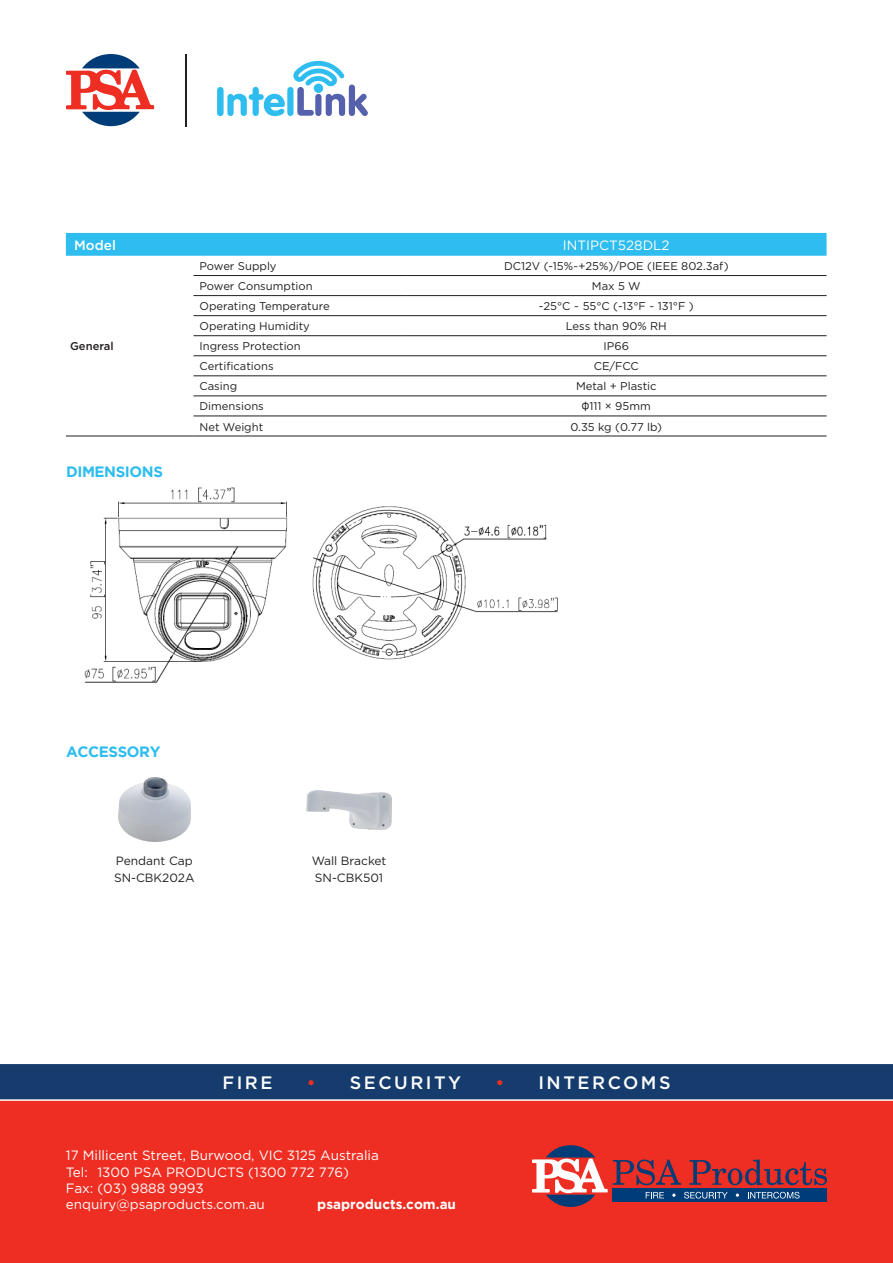
<style>
.page{position:relative;width:893px;height:1263px;background:#fff}
.page>*{position:absolute;margin:0;border:0;box-sizing:border-box;transform-origin:0 0}
.t1{font:500 18px "Gotham";letter-spacing:.14em;color:#fff}
.t2{font:700 15px "Gotham";letter-spacing:-.025em;color:#2ebdee}
.t3{font:13.5px/16.2px "Gotham";color:#fff}
.t4{font:700 13.5px "Gotham";color:#fff}
.t5{font:500 13.5px "Gotham";color:#fff}
.t6{font:12px/16.5px "Gotham";color:#231f20}
.t7{font:11.25px "Gotham";color:#231f20}
.t8{font:500 11.25px "Gotham";color:#231f20}
.s1{font-family:"Arial Narrow"}
.s2{color:#ee2e22}
</style>
<div class="page">
<div style="left:66px;top:233px;width:760px;height:23px;background:#2ebdee"></div>
<hr style="left:193px;top:275px;width:213px;height:1px;background:#231f20">
<hr style="left:406px;top:275px;width:420px;height:1px;background:#231f20">
<hr style="left:193px;top:295px;width:213px;height:1px;background:#231f20">
<hr style="left:406px;top:295px;width:420px;height:1px;background:#231f20">
<hr style="left:193px;top:315px;width:213px;height:1px;background:#231f20">
<hr style="left:406px;top:315px;width:420px;height:1px;background:#231f20">
<hr style="left:193px;top:335px;width:213px;height:1px;background:#231f20">
<hr style="left:406px;top:335px;width:420px;height:1px;background:#231f20">
<hr style="left:193px;top:355px;width:213px;height:1px;background:#231f20">
<hr style="left:406px;top:355px;width:420px;height:1px;background:#231f20">
<hr style="left:193px;top:376px;width:213px;height:1px;background:#231f20">
<hr style="left:406px;top:376px;width:420px;height:1px;background:#231f20">
<hr style="left:193px;top:396px;width:213px;height:1px;background:#231f20">
<hr style="left:406px;top:396px;width:420px;height:1px;background:#231f20">
<hr style="left:193px;top:416px;width:213px;height:1px;background:#231f20">
<hr style="left:406px;top:416px;width:420px;height:1px;background:#231f20">
<hr style="left:66px;top:436px;width:127px;height:1px;background:#231f20">
<hr style="left:193px;top:436px;width:213px;height:1px;background:#231f20">
<hr style="left:406px;top:436px;width:420px;height:1px;background:#231f20">
<svg style="left:65px;top:54px;width:90px;height:72px"></svg>
<hr style="left:185px;top:54px;width:1px;height:72px;background:#231f20">
<svg style="left:217px;top:61px;width:151px;height:55px"></svg>
<div style="left:314px;top:84px;width:9px;height:9px;background:#2ebdee;border-radius:50%"></div>
<img style="left:84px;top:487px;width:204px;height:196px">
<img style="left:312px;top:506px;width:246px;height:154px">
<img style="left:118px;top:778px;width:72px;height:64px">
<img style="left:306px;top:790px;width:86px;height:39px">
<div style="left:0;top:1066px;width:893px;height:197px;background:#ee2e22"></div>
<svg style="left:0;top:1064px;width:893px;height:37px;background:#204472"></svg>
<svg style="left:532px;top:1145px;width:295px;height:62px"></svg>
<p class="t5" style="left:74px;top:236px;width:43px">Model</p>
<p class="t3" style="left:563px;top:237px;width:108px">INTIPCT528DL2</p>
<p class="t8" style="left:70px;top:339px;width:45px">General</p>
<h2 class="t2" style="left:66px;top:463px;width:99px">DIMENSIONS</h2>
<p class="t7" style="left:199px;top:259px;width:79px">Power Supply</p>
<p class="t7" style="left:504px;top:259px;width:226px">DC12V (-15%~+25%)/POE (IEEE 802.3af)</p>
<p class="t7" style="left:199px;top:279px;width:115px">Power Consumption</p>
<p class="t7" style="left:592px;top:279px;width:50px">Max 5 W</p>
<p class="t7" style="left:199px;top:299px;width:132px">Operating Temperature</p>
<p class="t7" style="left:539px;top:299px;width:156px">-25°C ~ 55°C (-13°F ~ 131°F )</p>
<p class="t7" style="left:199px;top:319px;width:112px">Operating Humidity</p>
<p class="t7" style="left:566px;top:319px;width:103px">Less than 90% RH</p>
<p class="t7" style="left:199px;top:339px;width:103px">Ingress Protection</p>
<p class="t7" style="left:604px;top:339px;width:27px">IP66</p>
<p class="t7" style="left:199px;top:359px;width:76px">Certifications</p>
<p class="t7" style="left:594px;top:359px;width:47px">CE/FCC</p>
<p class="t7" style="left:199px;top:379px;width:39px">Casing</p>
<p class="t7" style="left:576px;top:379px;width:82px">Metal + Plastic</p>
<p class="t7" style="left:199px;top:399px;width:66px">Dimensions</p>
<p class="t7" style="left:582px;top:399px;width:70px"><span class="s1">Φ</span>111 × 95mm</p>
<p class="t7" style="left:199px;top:419px;width:65px">Net Weight</p>
<p class="t7" style="left:570px;top:419px;width:93px">0.35 kg (0.77 lb)</p>
<h2 class="t2" style="left:66px;top:743px;width:96px">ACCESSORY</h2>
<p class="t6" style="left:114px;top:853px;width:82px">Pendant Cap<br>SN-CBK202A</p>
<p class="t6" style="left:312px;top:853px;width:76px">Wall Bracket<br>SN-CBK501</p>
<h1 class="t1" style="left:222px;top:1071px;width:52px">FIRE</h1>
<h1 class="t1" style="left:307px;top:1071px;width:156px"><span class="s2">•</span> SECURITY</h1>
<h1 class="t1" style="left:495px;top:1071px;width:177px"><span class="s2">•</span> INTERCOMS</h1>
<p class="t3" style="left:66px;top:1147px;width:315px">17 Millicent Street, Burwood, VIC 3125 Australia Tel: 1300 PSA PRODUCTS (1300 772 776)<br>Fax: (03) 9888 9993 enquiry@psaproducts.com.au</p>
<p class="t4" style="left:317px;top:1196px;width:140px">psaproducts.com.au</p>
</div>
